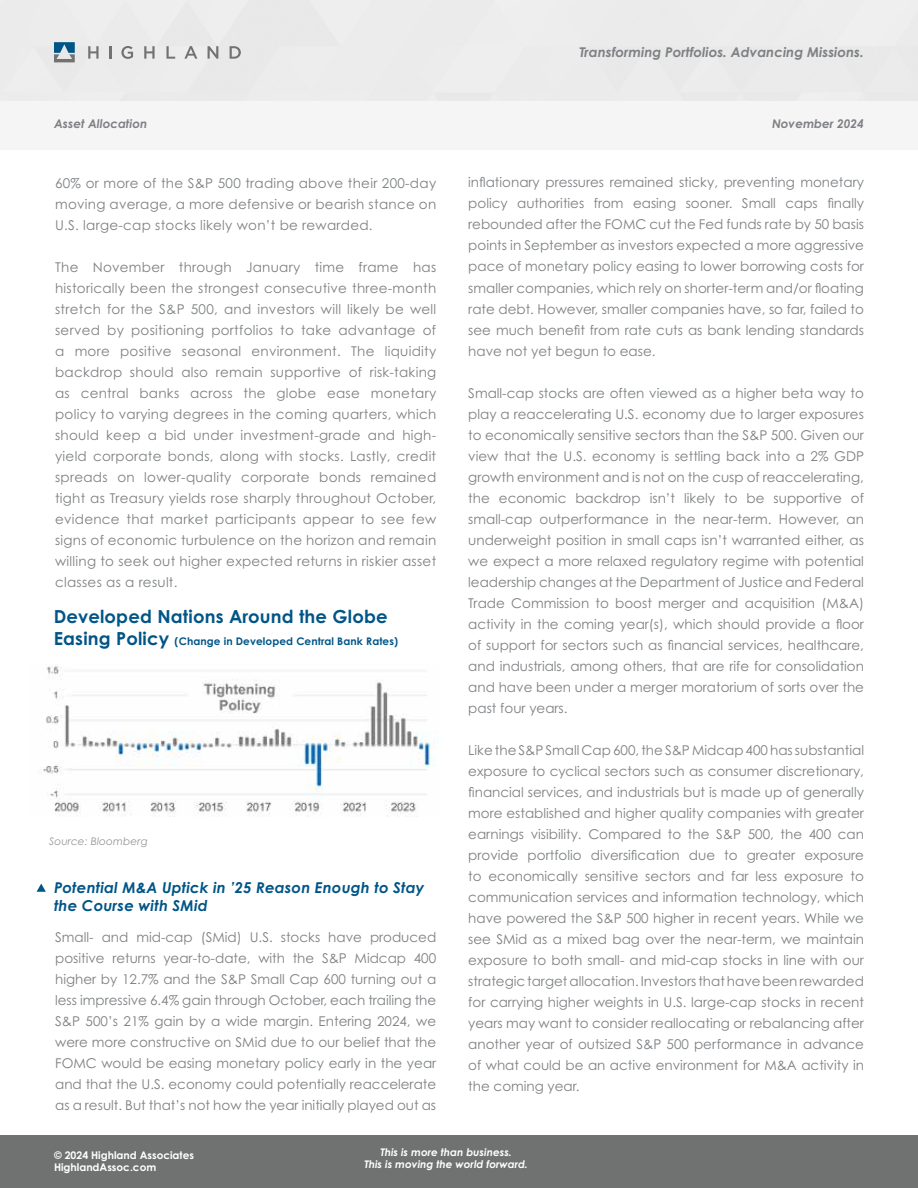
<style>
.page{position:relative;width:918px;height:1188px;background:#fff}
.page>*{position:absolute;margin:0;border:0;box-sizing:border-box;transform-origin:0 0}
.t1{font:700 18px "Century Gothic Std";letter-spacing:.01em;color:#005587}
.t2{font:italic 700 15px/18px "Century Gothic Std";letter-spacing:.01em;color:#005587}
.t3{font:13.5px/21px "Century Gothic Std";color:#7e8083;text-align:justify}
.t4{font:italic 700 13.5px "Century Gothic Std";color:#7e8083}
.t5{font:italic 700 12px "Century Gothic Std";color:#7e8083}
.t6{font:italic 700 10.5px/12.6px "Century Gothic Std";color:#fff;text-align:center}
.t7{font:700 10.5px "Century Gothic Std";letter-spacing:.01em;color:#005587}
.t8{font:700 10.5px/12.6px "Century Gothic Std";color:#fff}
.t9{font:italic 10.5px "Century Gothic Std";letter-spacing:.01em;color:#939598}
.s1{font-size:18px}
</style>
<div class="page">
<div style="left:0;top:1135px;width:918px;height:53px;background:#707272"></div>
<svg style="left:54px;top:42px;width:21px;height:20px"></svg>
<svg style="left:88px;top:46px;width:11px;height:13px"></svg>
<svg style="left:110px;top:46px;width:2px;height:13px"></svg>
<svg style="left:121px;top:46px;width:12px;height:13px"></svg>
<svg style="left:144px;top:46px;width:11px;height:13px"></svg>
<svg style="left:166px;top:46px;width:9px;height:13px"></svg>
<svg style="left:184px;top:46px;width:13px;height:13px"></svg>
<svg style="left:208px;top:46px;width:10px;height:13px"></svg>
<svg style="left:230px;top:46px;width:11px;height:13px"></svg>
<div style="left:0;top:102px;width:918px;height:48px;background:#f5f5f5"></div>
<svg style="left:37px;top:884px;width:9px;height:8px"></svg>
<img style="left:43px;top:666px;width:393px;height:150px">
<p class="t5" style="left:54px;top:116px;width:95px">Asset Allocation</p>
<p class="t3" style="left:55px;top:172px;width:383px">60% or more of the S&amp;P 500 trading above their 200-day moving average, a more defensive or bearish stance on U.S. large-cap stocks likely won’t be rewarded.</p>
<p class="t3" style="left:55px;top:256px;width:383px">The November through January time frame has historically been the strongest consecutive three-month stretch for the S&amp;P 500, and investors will likely be well served by positioning portfolios to take advantage of a more positive seasonal environment. The liquidity backdrop should also remain supportive of risk-taking as central banks across the globe ease monetary policy to varying degrees in the coming quarters, which should keep a bid under investment-grade and high&shy;yield corporate bonds, along with stocks. Lastly, credit spreads on lower-quality corporate bonds remained tight as Treasury yields rose sharply throughout October, evidence that market participants appear to see few signs of economic turbulence on the horizon and remain willing to seek out higher expected returns in riskier asset classes as a result.</p>
<h1 class="t1" style="left:54px;top:606px;width:335px">Developed Nations Around the Globe</h1>
<p class="t7" style="left:54px;top:635px;width:346px"><span class="s1">Easing Policy</span> (Change in Developed Central Bank Rates)</p>
<p class="t9" style="left:49px;top:835px;width:100px">Source: Bloomberg</p>
<p class="t2" style="left:54px;top:879px;width:372px">Potential M&amp;A Uptick in ’25 Reason Enough to Stay the Course with SMid</p>
<p class="t3" style="left:55px;top:926px;width:383px">Small- and mid-cap (SMid) U.S. stocks have produced positive returns year-to-date, with the S&amp;P Midcap 400 higher by 12.7% and the S&amp;P Small Cap 600 turning out a less impressive 6.4% gain through October, each trailing the S&amp;P 500’s 21% gain by a wide margin. Entering 2024, we were more constructive on SMid due to our belief that the FOMC would be easing monetary policy early in the year and that the U.S. economy could potentially reaccelerate as a result. But that’s not how the year initially played out as</p>
<p class="t4" style="left:579px;top:44px;width:286px">Transforming Portfolios. Advancing Missions.</p>
<p class="t5" style="left:772px;top:116px;width:93px">November 2024</p>
<p class="t3" style="left:468px;top:172px;width:397px">inflationary pressures remained sticky, preventing monetary policy authorities from easing sooner. Small caps finally rebounded after the FOMC cut the Fed funds rate by 50 basis points in September as investors expected a more aggressive pace of monetary policy easing to lower borrowing costs for smaller companies, which rely on shorter-term and/or floating rate debt. However, smaller companies have, so far, failed to see much benefit from rate cuts as bank lending standards have not yet begun to ease.</p>
<p class="t3" style="left:468px;top:382px;width:397px">Small-cap stocks are often viewed as a higher beta way to play a reaccelerating U.S. economy due to larger exposures to economically sensitive sectors than the S&amp;P 500. Given our view that the U.S. economy is settling back into a 2% GDP growth environment and is not on the cusp of reaccelerating, the economic backdrop isn’t likely to be supportive of small-cap outperformance in the near-term. However, an underweight position in small caps isn’t warranted either, as we expect a more relaxed regulatory regime with potential leadership changes at the Department of Justice and Federal Trade Commission to boost merger and acquisition (M&amp;A) activity in the coming year(s), which should provide a floor of support for sectors such as financial services, healthcare, and industrials, among others, that are rife for consolidation and have been under a merger moratorium of sorts over the past four years.</p>
<p class="t3" style="left:468px;top:739px;width:397px">Like the S&amp;P Small Cap 600, the S&amp;P Midcap 400 has substantial exposure to cyclical sectors such as consumer discretionary, financial services, and industrials but is made up of generally more established and higher quality companies with greater earnings visibility. Compared to the S&amp;P 500, the 400 can provide portfolio diversification due to greater exposure to economically sensitive sectors and far less exposure to communication services and information technology, which have powered the S&amp;P 500 higher in recent years. While we see SMid as a mixed bag over the near-term, we maintain exposure to both small- and mid-cap stocks in line with our strategic target allocation. Investors that have been rewarded for carrying higher weights in U.S. large-cap stocks in recent years may want to consider reallocating or rebalancing after another year of outsized S&amp;P 500 performance in advance of what could be an active environment for M&amp;A activity in the coming year.</p>
<p class="t8" style="left:54px;top:1149px;width:142px">© 2024 Highland Associates<br>HighlandAssoc.com</p>
<p class="t6" style="left:364px;top:1146px;width:165px">This is more than business.<br>This is moving the world forward.</p>
</div>
